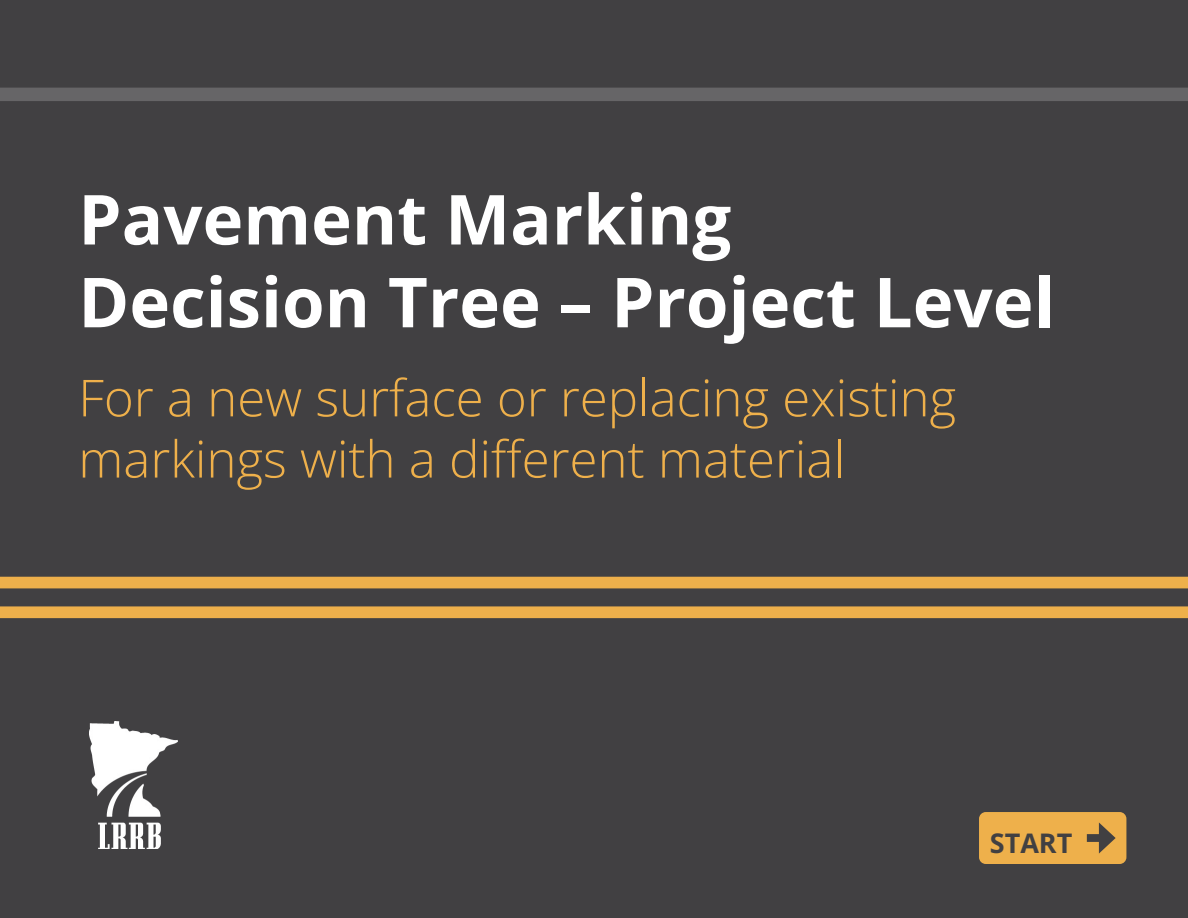
<style>
.page{position:relative;width:1188px;height:918px;background:#414042}
.page>*{position:absolute;margin:0;border:0;box-sizing:border-box;transform-origin:0 0}
.t1{font:700 69px/82.8px "Open Sans";color:#fff}
.t2{font:300 51px/61.2px "Open Sans";color:#eeb04b}
.t3{font:700 27px "Open Sans";color:#414042}
</style>
<div class="page">
<div style="left:0;top:577px;width:1188px;height:41px;background:#eeb04b"></div>
<div style="left:0;top:588px;width:1188px;height:18px;background:#414042"></div>
<div style="left:0;top:88px;width:1188px;height:13px;background:#666567"></div>
<img style="left:89px;top:721px;width:89px;height:128px">
<div style="left:979px;top:812px;width:147px;height:52px;background:#eeb04b;border-radius:7px"></div>
<div style="left:1087px;top:834px;width:18px;height:8px;background:#414042"></div>
<svg style="left:1099px;top:822px;width:17px;height:32px"></svg>
<p class="t1" style="left:78px;top:176px;width:978px">Pavement Marking<br>Decision Tree – Project Level</p>
<p class="t2" style="left:78px;top:366px;width:879px">For a new surface or replacing existing markings with a different material</p>
<p class="t3" style="left:990px;top:825px;width:84px">START</p>
</div>
